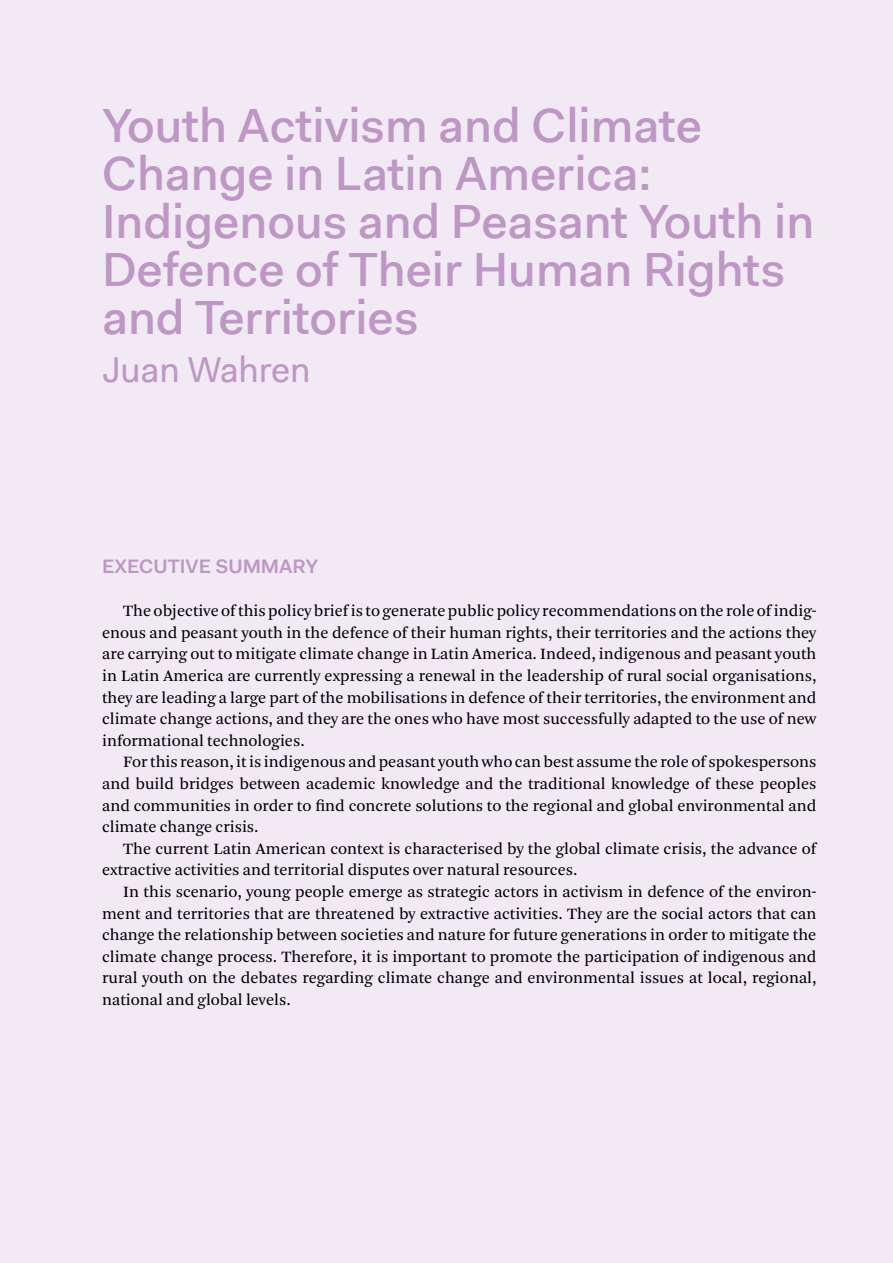
<style>
.page{position:relative;width:893px;height:1263px;background:#f1eaf5}
.page>*{position:absolute;margin:0;border:0;box-sizing:border-box;transform-origin:0 0}
.t1{font:500 48px/48px "Fakt Pro";color:#be97c5}
.t2{font:36px "Fakt Pro";color:#be97c5}
.t3{font:600 19.5px "Fakt Pro";color:#be97c5}
.t4{font:16.5px/21.6px "Arnhem";color:#000;text-align:justify}
</style>
<div class="page">
<h1 class="t1" style="left:102px;top:101px;width:714px">Youth Activism and Climate<br>Change in Latin America:<br>Indigenous and Peasant Youth in<br>Defence of Their Human Rights and Territories</h1>
<h2 class="t2" style="left:102px;top:346px;width:210px">Juan Wahren</h2>
<p class="t3" style="left:102px;top:553px;width:218px">EXECUTIVE SUMMARY</p>
<p class="t4" style="left:102px;top:600px;width:716px;text-indent:21px">The objective of this policy brief is to generate public policy recommendations on the role of indig&shy;enous and peasant youth in the defence of their human rights, their territories and the actions they are carrying out to mitigate climate change in Latin America. Indeed, indigenous and peasant youth in Latin America are currently expressing a renewal in the leadership of rural social organisations, they are leading a large part of the mobilisations in defence of their territories, the environment and climate change actions, and they are the ones who have most successfully adapted to the use of new informational technologies.</p>
<p class="t4" style="left:102px;top:752px;width:716px;text-indent:21px">For this reason, it is indigenous and peasant youth who can best assume the role of spokespersons and build bridges between academic knowledge and the traditional knowledge of these peoples and communities in order to find concrete solutions to the regional and global environmental and climate change crisis.</p>
<p class="t4" style="left:102px;top:838px;width:716px;text-indent:21px">The current Latin American context is characterised by the global climate crisis, the advance of extractive activities and territorial disputes over natural resources.</p>
<p class="t4" style="left:102px;top:881px;width:716px;text-indent:21px">In this scenario, young people emerge as strategic actors in activism in defence of the environ&shy;ment and territories that are threatened by extractive activities. They are the social actors that can change the relationship between societies and nature for future generations in order to mitigate the climate change process. Therefore, it is important to promote the participation of indigenous and rural youth on the debates regarding climate change and environmental issues at local, regional, national and global levels.</p>
</div>
